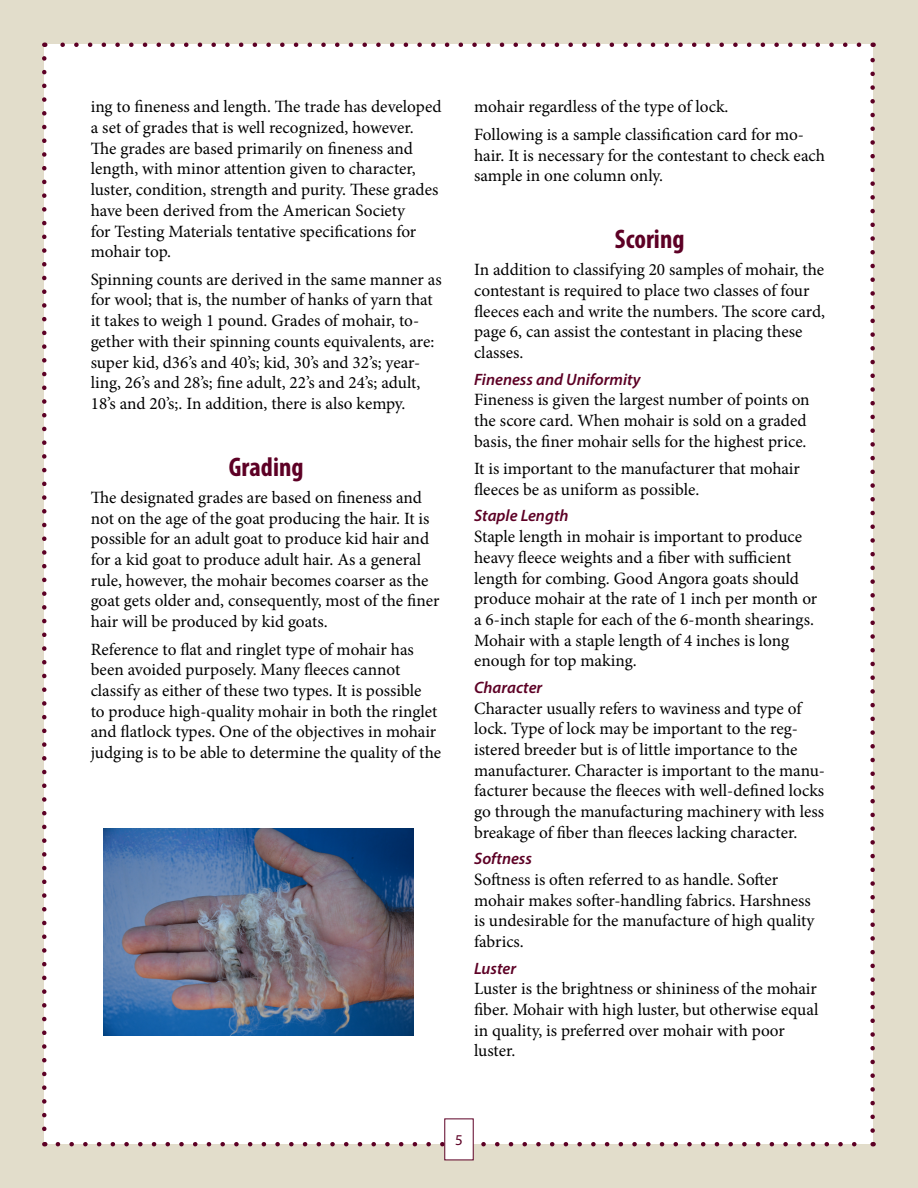
<style>
.page{position:relative;width:918px;height:1188px;background:#e2ddcb}
.page>*{position:absolute;margin:0;border:0;box-sizing:border-box;transform-origin:0 0}
.t1{font:700 condensed 27px "Myriad Pro";color:#5d0025}
.t2{font:17.25px/20.7px "Minion Pro";color:#000}
.t3{font:italic 600 16.5px "Myriad Pro";color:#5d0025}
.t4{font:15px "Myriad Pro";color:#5d0025}
</style>
<div class="page">
<div style="left:44px;top:45px;width:829px;height:1099px;background:#fff"></div>
<svg style="left:58px;top:1142px;width:799px;height:4px"></svg>
<svg style="left:51px;top:43px;width:808px;height:4px"></svg>
<svg style="left:42px;top:58px;width:5px;height:1088px"></svg>
<svg style="left:870px;top:43px;width:5px;height:1088px"></svg>
<div style="left:444px;top:1119px;width:30px;height:41px;background:#fff"></div>
<img style="left:104px;top:829px;width:310px;height:206px">
<p class="t2" style="left:91px;top:97px;width:352px">ing to fineness and length. The trade has developed a set of grades that is well recognized, however.<br>The grades are based primarily on fineness and length, with minor attention given to character, luster, condition, strength and purity. These grades have been derived from the American Society<br>for Testing Materials tentative specifications for mohair top.</p>
<p class="t2" style="left:91px;top:269px;width:352px">Spinning counts are derived in the same manner as for wool; that is, the number of hanks of yarn that it takes to weigh 1 pound. Grades of mohair, to&shy;gether with their spinning counts equivalents, are: super kid, d36’s and 40’s; kid, 30’s and 32’s; year&shy;ling, 26’s and 28’s; fine adult, 22’s and 24’s; adult, 18’s and 20’s;. In addition, there is also kempy.</p>
<h1 class="t1" style="left:229px;top:450px;width:76px">Grading</h1>
<p class="t2" style="left:91px;top:487px;width:350px">The designated grades are based on fineness and not on the age of the goat producing the hair. It is possible for an adult goat to produce kid hair and for a kid goat to produce adult hair. As a general rule, however, the mohair becomes coarser as the goat gets older and, consequently, most of the finer hair will be produced by kid goats.</p>
<p class="t2" style="left:91px;top:639px;width:352px">Reference to flat and ringlet type of mohair has been avoided purposely. Many fleeces cannot classify as either of these two types. It is possible<br>to produce high-quality mohair in both the ringlet and flatlock types. One of the objectives in mohair judging is to be able to determine the quality of the</p>
<p class="t2" style="left:474px;top:93px;width:331px;line-height:27.5px">mohair regardless of the type of lock.<br>Following is a sample classification card for mo-</p>
<p class="t2" style="left:474px;top:145px;width:352px">hair. It is necessary for the contestant to check each sample in one column only.</p>
<h1 class="t1" style="left:615px;top:222px;width:71px">Scoring</h1>
<p class="t2" style="left:474px;top:260px;width:352px">In addition to classifying 20 samples of mohair, the contestant is required to place two classes of four fleeces each and write the numbers. The score card, page 6, can assist the contestant in placing these classes.</p>
<p class="t3" style="left:474px;top:369px;width:168px">Fineness and Uniformity</p>
<p class="t2" style="left:474px;top:390px;width:337px">Fineness is given the largest number of points on the score card. When mohair is sold on a graded basis, the finer mohair sells for the highest price.</p>
<p class="t2" style="left:474px;top:458px;width:327px">It is important to the manufacturer that mohair fleeces be as uniform as possible.</p>
<p class="t3" style="left:474px;top:505px;width:96px">Staple Length</p>
<p class="t2" style="left:474px;top:526px;width:345px">Staple length in mohair is important to produce heavy fleece weights and a fiber with sufficient length for combing. Good Angora goats should produce mohair at the rate of 1 inch per month or a 6-inch staple for each of the 6-month shearings.<br>Mohair with a staple length of 4 inches is long enough for top making.</p>
<p class="t3" style="left:474px;top:677px;width:70px">Character</p>
<p class="t2" style="left:474px;top:698px;width:352px">Character usually refers to waviness and type of lock. Type of lock may be important to the reg&shy;istered breeder but is of little importance to the manufacturer. Character is important to the manu&shy;facturer because the fleeces with well-defined locks go through the manufacturing machinery with less breakage of fiber than fleeces lacking character.</p>
<p class="t3" style="left:474px;top:848px;width:59px">Softness</p>
<p class="t2" style="left:474px;top:869px;width:342px">Softness is often referred to as handle. Softer mohair makes softer-handling fabrics. Harshness is undesirable for the manufacture of high quality fabrics.</p>
<p class="t3" style="left:474px;top:958px;width:44px">Luster</p>
<p class="t2" style="left:474px;top:979px;width:346px">Luster is the brightness or shininess of the mohair fiber. Mohair with high luster, but otherwise equal in quality, is preferred over mohair with poor luster.</p>
<p class="t4" style="left:455px;top:1131px;width:9px">5</p>
</div>
